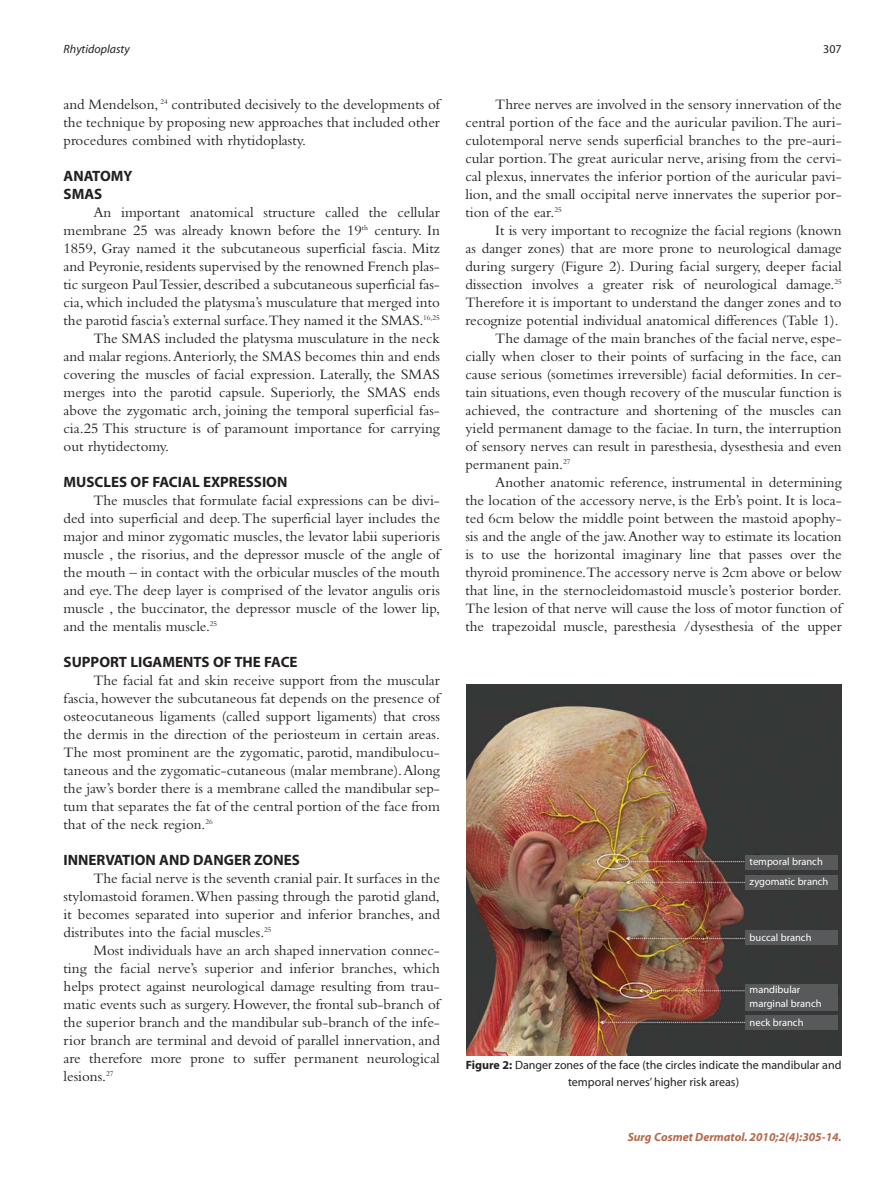
<style>
.page{position:relative;width:893px;height:1191px;background:#fff}
.page>*{position:absolute;margin:0;border:0;box-sizing:border-box;transform-origin:0 0}
.t1{font:15px/18px "Bembo";color:#231f20;text-align:justify}
.t2{font:700 15px/18px "Myriad";color:#231f20}
.t3{font:12px/16.5px "Myriad";color:#231f20;text-align:center}
.t4{font:italic 700 12px "Myriad";color:#b5694d}
.t5{font:italic 12px "Myriad";color:#231f20}
.t6{font:10.5px/20.1px "Myriad";color:#fff}
.s1{font-weight:700}
</style>
<div class="page">
<img style="left:466px;top:684px;width:376px;height:371px">
<div style="left:745px;top:854px;width:93px;height:15px;background:#58595b"></div>
<div style="left:745px;top:874px;width:92px;height:15px;background:#58595b"></div>
<div style="left:745px;top:930px;width:92px;height:15px;background:#58595b"></div>
<div style="left:745px;top:1015px;width:92px;height:15px;background:#58595b"></div>
<div style="left:745px;top:984px;width:92px;height:26px;background:#58595b"></div>
<p class="t5" style="left:64px;top:45px;width:68px">Rhytidoplasty</p>
<p class="t3" style="left:823px;top:42px;width:20px">307</p>
<p class="t1" style="left:64px;top:97px;width:378px">and Mendelson, <sup>24</sup> contributed decisively to the developments of the technique by proposing new approaches that included other procedures combined with rhytidoplasty.</p>
<p class="t2" style="left:64px;top:168px;width:70px">ANATOMY<br>SMAS</p>
<p class="t1" style="left:93px;top:205px;width:348px">An important anatomical structure called the cellular</p>
<p class="t1" style="left:64px;top:223px;width:378px">membrane 25 was already known before the 19<sup>th</sup> century. In</p>
<p class="t1" style="left:64px;top:241px;width:378px">1859, Gray named it the subcutaneous superficial fascia. Mitz</p>
<p class="t1" style="left:64px;top:259px;width:378px">and Peyronie,residents supervised by the renowned French plas-</p>
<p class="t1" style="left:64px;top:277px;width:378px">tic surgeon Paul Tessier, described a subcutaneous superficial fas-</p>
<p class="t1" style="left:64px;top:295px;width:378px">cia, which included the platysma’s musculature that merged into</p>
<p class="t1" style="left:64px;top:313px;width:378px">the parotid fascia’s external surface.They named it the SMAS.<sup>16,25</sup></p>
<p class="t1" style="left:93px;top:331px;width:348px">The SMAS included the platysma musculature in the neck</p>
<p class="t1" style="left:64px;top:349px;width:378px">and malar regions.Anteriorly, the SMAS becomes thin and ends</p>
<p class="t1" style="left:64px;top:367px;width:378px">covering the muscles of facial expression. Laterally, the SMAS</p>
<p class="t1" style="left:64px;top:385px;width:378px">merges into the parotid capsule. Superiorly, the SMAS ends</p>
<p class="t1" style="left:64px;top:403px;width:378px">above the zygomatic arch, joining the temporal superficial fas-</p>
<p class="t1" style="left:64px;top:421px;width:378px">cia.25 This structure is of paramount importance for carrying</p>
<p class="t1" style="left:64px;top:439px;width:107px">out rhytidectomy.</p>
<p class="t2" style="left:64px;top:474px;width:225px">MUSCLES OF FACIAL EXPRESSION</p>
<p class="t1" style="left:64px;top:493px;width:378px;text-indent:30px">The muscles that formulate facial expressions can be divi&shy;ded into superficial and deep.The superficial layer includes the major and minor zygomatic muscles, the levator labii superioris muscle , the risorius, and the depressor muscle of the angle of the mouth – in contact with the orbicular muscles of the mouth and eye.The deep layer is comprised of the levator angulis oris muscle , the buccinator, the depressor muscle of the lower lip, and the mentalis muscle.<sup>25</sup></p>
<p class="t2" style="left:64px;top:654px;width:236px">SUPPORT LIGAMENTS OF THE FACE</p>
<p class="t1" style="left:64px;top:673px;width:378px;text-indent:30px">The facial fat and skin receive support from the muscular fascia, however the subcutaneous fat depends on the presence of osteocutaneous ligaments (called support ligaments) that cross the dermis in the direction of the periosteum in certain areas.<br>The most prominent are the zygomatic, parotid, mandibulocu&shy;taneous and the zygomatic-cutaneous (malar membrane).Along the jaw’s border there is a membrane called the mandibular sep&shy;tum that separates the fat of the central portion of the face from that of the neck region.<sup>26</sup></p>
<p class="t2" style="left:64px;top:852px;width:238px">INNERVATION AND DANGER ZONES</p>
<p class="t1" style="left:64px;top:871px;width:378px;text-indent:30px">The facial nerve is the seventh cranial pair. It surfaces in the stylomastoid foramen.When passing through the parotid gland, it becomes separated into superior and inferior branches, and distributes into the facial muscles.<sup>25</sup></p>
<p class="t1" style="left:64px;top:943px;width:378px;text-indent:30px">Most individuals have an arch shaped innervation connec&shy;ting the facial nerve’s superior and inferior branches, which helps protect against neurological damage resulting from trau&shy;matic events such as surgery. However, the frontal sub-branch of the superior branch and the mandibular sub-branch of the infe&shy;rior branch are terminal and devoid of parallel innervation, and are therefore more prone to suffer permanent neurological lesions.<sup>27</sup></p>
<p class="t1" style="left:465px;top:97px;width:378px;text-indent:30px">Three nerves are involved in the sensory innervation of the central portion of the face and the auricular pavilion.The auri&shy;culotemporal nerve sends superficial branches to the pre-auri&shy;cular portion.The great auricular nerve, arising from the cervi&shy;cal plexus, innervates the inferior portion of the auricular pavi&shy;lion, and the small occipital nerve innervates the superior por&shy;tion of the ear.<sup>25</sup></p>
<p class="t1" style="left:495px;top:223px;width:348px">It is very important to recognize the facial regions (known</p>
<p class="t1" style="left:465px;top:241px;width:378px">as danger zones) that are more prone to neurological damage</p>
<p class="t1" style="left:465px;top:259px;width:378px">during surgery (Figure 2). During facial surgery, deeper facial</p>
<p class="t1" style="left:465px;top:277px;width:378px">dissection involves a greater risk of neurological damage.<sup>25</sup></p>
<p class="t1" style="left:465px;top:295px;width:378px">Therefore it is important to understand the danger zones and to</p>
<p class="t1" style="left:465px;top:313px;width:375px">recognize potential individual anatomical differences (Table 1).</p>
<p class="t1" style="left:495px;top:331px;width:348px">The damage of the main branches of the facial nerve, espe-</p>
<p class="t1" style="left:465px;top:349px;width:378px">cially when closer to their points of surfacing in the face, can</p>
<p class="t1" style="left:465px;top:367px;width:378px">cause serious (sometimes irreversible) facial deformities. In cer-</p>
<p class="t1" style="left:465px;top:385px;width:378px">tain situations, even though recovery of the muscular function is</p>
<p class="t1" style="left:465px;top:403px;width:378px">achieved, the contracture and shortening of the muscles can</p>
<p class="t1" style="left:465px;top:421px;width:378px">yield permanent damage to the faciae. In turn, the interruption</p>
<p class="t1" style="left:465px;top:439px;width:378px">of sensory nerves can result in paresthesia, dysesthesia and even</p>
<p class="t1" style="left:465px;top:457px;width:107px">permanent pain.<sup>27</sup></p>
<p class="t1" style="left:495px;top:475px;width:348px">Another anatomic reference, instrumental in determining</p>
<p class="t1" style="left:465px;top:493px;width:378px">the location of the accessory nerve, is the Erb’s point. It is loca-</p>
<p class="t1" style="left:465px;top:511px;width:378px">ted 6cm below the middle point between the mastoid apophy-</p>
<p class="t1" style="left:465px;top:529px;width:378px">sis and the angle of the jaw.Another way to estimate its location</p>
<p class="t1" style="left:465px;top:547px;width:378px">is to use the horizontal imaginary line that passes over the</p>
<p class="t1" style="left:465px;top:565px;width:378px">thyroid prominence.The accessory nerve is 2cm above or below</p>
<p class="t1" style="left:465px;top:583px;width:378px">that line, in the sternocleidomastoid muscle’s posterior border.</p>
<p class="t1" style="left:465px;top:601px;width:378px">The lesion of that nerve will cause the loss of motor function of</p>
<p class="t1" style="left:465px;top:619px;width:378px">the trapezoidal muscle, paresthesia /dysesthesia of the upper</p>
<p class="t6" style="left:750px;top:852px;width:80px">temporal branch zygomatic branch</p>
<p class="t6" style="left:750px;top:927px;width:63px">buccal branch</p>
<p class="t6" style="left:750px;top:984px;width:74px;line-height:13.5px">mandibular marginal branch</p>
<p class="t6" style="left:750px;top:1012px;width:55px">neck branch</p>
<p class="t3" style="left:466px;top:1058px;width:377px"><span class="s1">Figure 2:</span> Danger zones of the face (the circles indicate the mandibular and temporal nerves’ higher risk areas)</p>
<p class="t4" style="left:628px;top:1132px;width:216px">Surg Cosmet Dermatol. 2010;2(4):305-14.</p>
</div>
